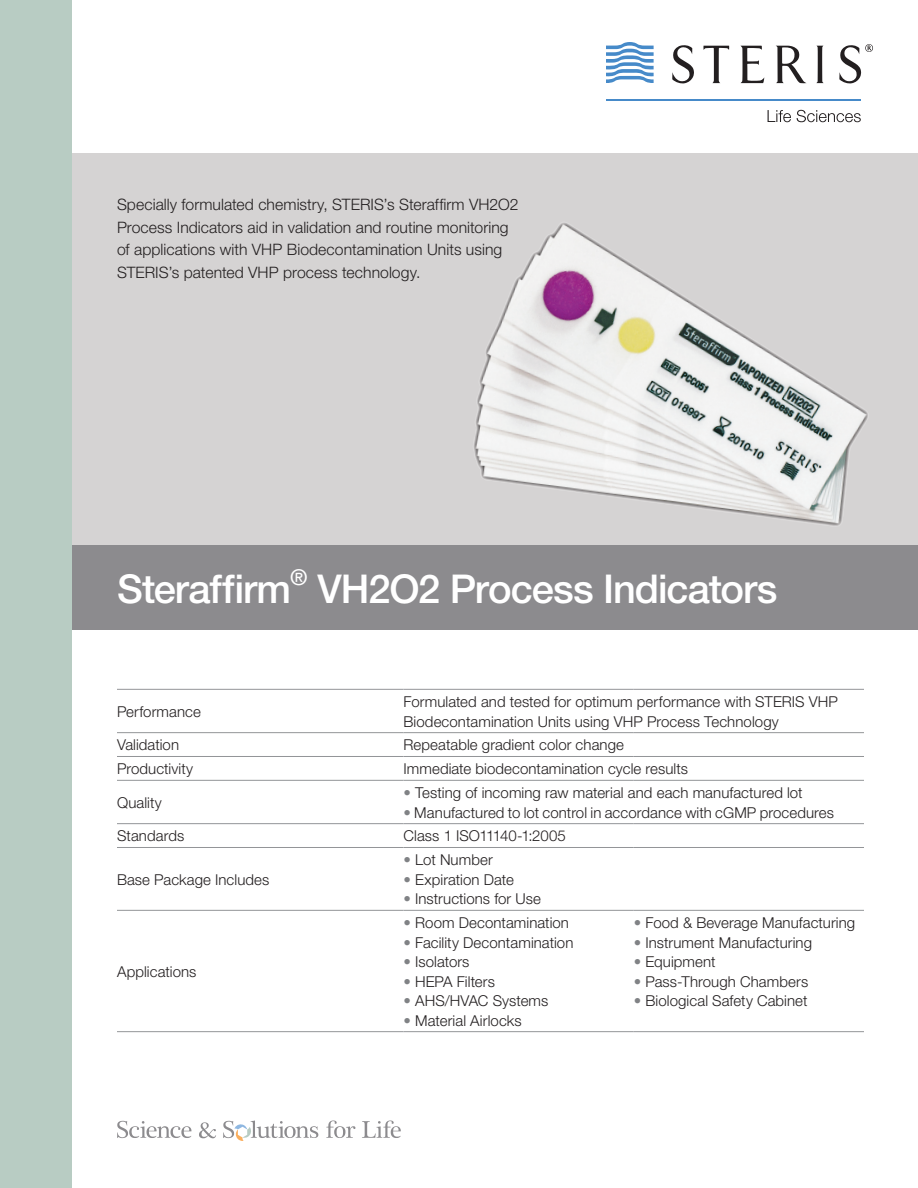
<style>
.page{position:relative;width:918px;height:1188px;background:#fff}
.page>*{position:absolute;margin:0;border:0;box-sizing:border-box;transform-origin:0 0}
.t1{font:500 39.75px "Helvetica Neue";letter-spacing:-.025em;color:#fff}
.t2{font:300 15.75px/22.5px "Helvetica Neue";letter-spacing:.005em;color:#231f20}
.t3{font:300 15px "Helvetica Neue";letter-spacing:.005em;color:#231f20}
.s1{color:#808285}
</style>
<div class="page">
<div style="left:0;top:544px;width:918px;height:86px;background:#8c8b8e"></div>
<div style="left:0;top:0;width:72px;height:1188px;background:#b8ccc3"></div>
<svg style="left:768px;top:110px;width:23px;height:12px"></svg>
<svg style="left:797px;top:110px;width:64px;height:12px"></svg>
<hr style="left:607px;top:99px;width:254px;height:1px;background:#468ac9">
<svg style="left:606px;top:42px;width:48px;height:41px"></svg>
<svg style="left:816px;top:46px;width:8px;height:37px"></svg>
<svg style="left:672px;top:45px;width:22px;height:39px"></svg>
<svg style="left:839px;top:44px;width:34px;height:40px"></svg>
<svg style="left:740px;top:46px;width:24px;height:37px"></svg>
<svg style="left:703px;top:46px;width:26px;height:37px"></svg>
<svg style="left:776px;top:46px;width:30px;height:37px"></svg>
<svg style="left:117px;top:1121px;width:74px;height:17px"></svg>
<svg style="left:199px;top:1122px;width:17px;height:16px"></svg>
<svg style="left:326px;top:1121px;width:29px;height:17px"></svg>
<svg style="left:362px;top:1121px;width:39px;height:17px"></svg>
<svg style="left:223px;top:1121px;width:95px;height:20px"></svg>
<div style="left:72px;top:153px;width:846px;height:391px;background:#d5d3d3"></div>
<hr style="left:117px;top:1031px;width:279px;height:1px;background:#939598">
<hr style="left:404px;top:1031px;width:230px;height:1px;background:#939598">
<hr style="left:634px;top:1031px;width:230px;height:1px;background:#939598">
<hr style="left:117px;top:910px;width:279px;height:1px;background:#939598">
<hr style="left:404px;top:910px;width:230px;height:1px;background:#939598">
<hr style="left:634px;top:910px;width:230px;height:1px;background:#939598">
<hr style="left:117px;top:847px;width:279px;height:1px;background:#939598">
<hr style="left:404px;top:847px;width:230px;height:1px;background:#939598">
<hr style="left:634px;top:847px;width:230px;height:1px;background:#939598">
<hr style="left:117px;top:823px;width:279px;height:1px;background:#939598">
<hr style="left:404px;top:823px;width:230px;height:1px;background:#939598">
<hr style="left:634px;top:823px;width:230px;height:1px;background:#939598">
<hr style="left:117px;top:780px;width:279px;height:1px;background:#939598">
<hr style="left:404px;top:780px;width:230px;height:1px;background:#939598">
<hr style="left:634px;top:780px;width:230px;height:1px;background:#939598">
<hr style="left:117px;top:756px;width:279px;height:1px;background:#939598">
<hr style="left:404px;top:756px;width:230px;height:1px;background:#939598">
<hr style="left:634px;top:756px;width:230px;height:1px;background:#939598">
<hr style="left:117px;top:732px;width:279px;height:1px;background:#939598">
<hr style="left:404px;top:732px;width:230px;height:1px;background:#939598">
<hr style="left:634px;top:732px;width:230px;height:1px;background:#939598">
<hr style="left:117px;top:689px;width:279px;height:1px;background:#939598">
<hr style="left:404px;top:689px;width:230px;height:1px;background:#939598">
<hr style="left:634px;top:689px;width:230px;height:1px;background:#939598">
<img style="left:474px;top:223px;width:394px;height:303px">
<p class="t2" style="left:117px;top:193px;width:403px">Specially formulated chemistry, STERIS’s Steraffirm VH2O2<br>Process Indicators aid in validation and routine monitoring of applications with VHP Biodecontamination Units using STERIS’s patented VHP process technology.</p>
<h1 class="t1" style="left:117px;top:565px;width:662px">Steraffirm<sup>®</sup> VH2O2 Process Indicators</h1>
<p class="t3" style="left:117px;top:702px;width:86px">Performance</p>
<p class="t3" style="left:404px;top:693px;width:436px">Formulated and tested for optimum performance with STERIS VHP</p>
<p class="t3" style="left:404px;top:712px;width:377px">Biodecontamination Units using VHP Process Technology</p>
<p class="t3" style="left:117px;top:736px;width:64px">Validation</p>
<p class="t3" style="left:404px;top:736px;width:222px">Repeatable gradient color change</p>
<p class="t3" style="left:117px;top:760px;width:78px">Productivity</p>
<p class="t3" style="left:404px;top:760px;width:286px">Immediate biodecontamination cycle results</p>
<p class="t3" style="left:404px;top:784px;width:401px"><span class="s1">•</span> Testing of incoming raw material and each manufactured lot</p>
<p class="t3" style="left:117px;top:793px;width:46px">Quality</p>
<p class="t3" style="left:404px;top:803px;width:432px"><span class="s1">•</span> Manufactured to lot control in accordance with cGMP procedures</p>
<p class="t3" style="left:117px;top:827px;width:69px">Standards</p>
<p class="t3" style="left:404px;top:827px;width:164px">Class 1 ISO11140-1:2005</p>
<p class="t3" style="left:404px;top:851px;width:91px"><span class="s1">•</span> Lot Number</p>
<p class="t3" style="left:117px;top:870px;width:154px">Base Package Includes</p>
<p class="t3" style="left:404px;top:870px;width:112px"><span class="s1">•</span> Expiration Date</p>
<p class="t3" style="left:404px;top:890px;width:139px"><span class="s1">•</span> Instructions for Use</p>
<p class="t3" style="left:117px;top:962px;width:81px">Applications</p>
<p class="t3" style="left:404px;top:914px;width:167px"><span class="s1">•</span> Room Decontamination</p>
<p class="t3" style="left:404px;top:933px;width:171px"><span class="s1">•</span> Facility Decontamination</p>
<p class="t3" style="left:404px;top:953px;width:68px"><span class="s1">•</span> Isolators</p>
<p class="t3" style="left:404px;top:972px;width:93px"><span class="s1">•</span> HEPA Filters</p>
<p class="t3" style="left:404px;top:992px;width:146px"><span class="s1">•</span> AHS/HVAC Systems</p>
<p class="t3" style="left:404px;top:1011px;width:120px"><span class="s1">•</span> Material Airlocks</p>
<p class="t3" style="left:634px;top:914px;width:223px"><span class="s1">•</span> Food &amp; Beverage Manufacturing</p>
<p class="t3" style="left:634px;top:933px;width:180px"><span class="s1">•</span> Instrument Manufacturing</p>
<p class="t3" style="left:634px;top:953px;width:83px"><span class="s1">•</span> Equipment</p>
<p class="t3" style="left:634px;top:972px;width:176px"><span class="s1">•</span> Pass-Through Chambers</p>
<p class="t3" style="left:634px;top:992px;width:175px"><span class="s1">•</span> Biological Safety Cabinet</p>
</div>
